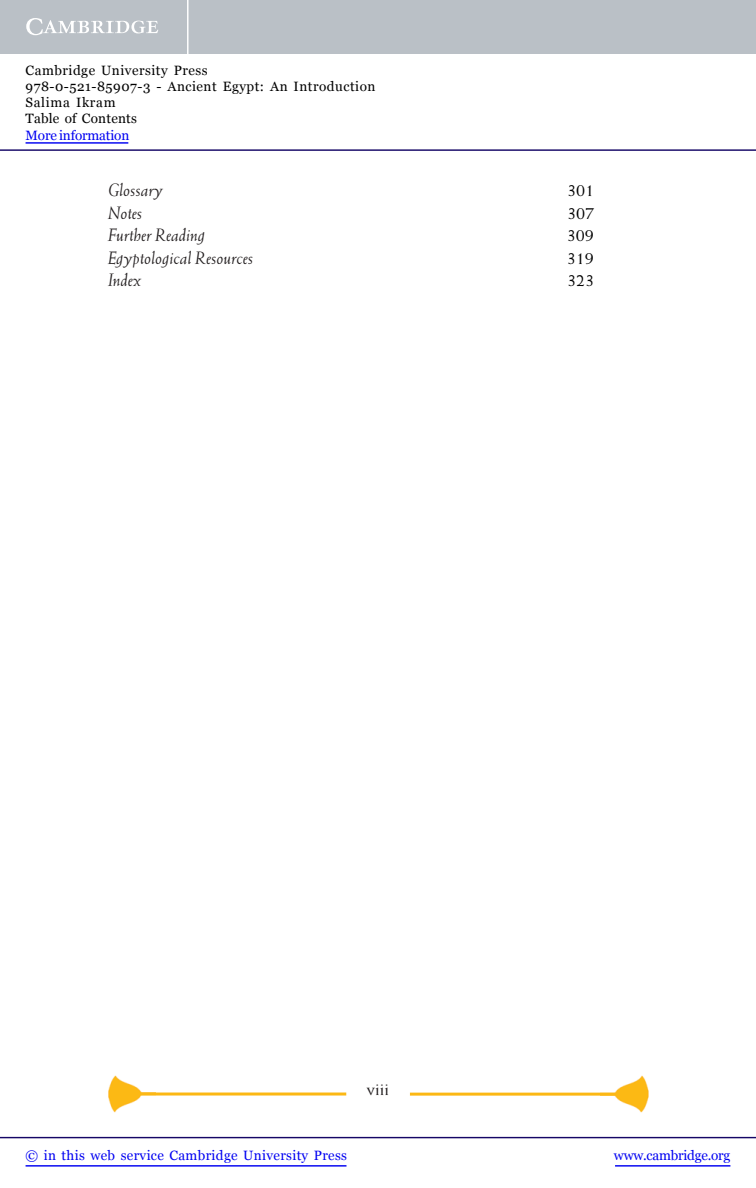
<style>
.page{position:relative;width:756px;height:1188px;background:#fff}
.page>*{position:absolute;margin:0;border:0;box-sizing:border-box;transform-origin:0 0}
.t1{font:italic 18px "Weiss";color:#231f20}
.t2{font:18px "Weiss";color:#000}
.t3{font:18px "Weiss";color:#231f20}
.t4{font:13.5px/16.2px "Georgia";letter-spacing:.04em;color:#000}
.t5{font:13.5px "Georgia";letter-spacing:.025em;color:#0000f1}
.t6{font:13.5px "Georgia";letter-spacing:-.015em;color:#0000f1}
.t7{font:13.5px "Georgia";letter-spacing:-.01em;color:#0000f1}
</style>
<div class="page">
<img style="left:108px;top:1075px;width:47px;height:38px">
<hr style="left:140px;top:1093px;width:206px;height:3px;background:#fcb814">
<img style="left:601px;top:1075px;width:48px;height:38px">
<hr style="left:410px;top:1093px;width:206px;height:3px;background:#fcb814">
<hr style="left:615px;top:1165px;width:115px;height:2px;background:#0000f1">
<hr style="left:0;top:1137px;width:756px;height:1px;background:#150666">
<div style="left:0;top:0;width:756px;height:54px;background:#bac0c6"></div>
<svg style="left:26px;top:18px;width:132px;height:17px"></svg>
<hr style="left:187px;top:0;width:2px;height:54px;background:#fff">
<hr style="left:0;top:149px;width:756px;height:2px;background:#150666">
<hr style="left:26px;top:1165px;width:320px;height:2px;background:#0000f1">
<hr style="left:26px;top:142px;width:102px;height:2px;background:#0000f1">
<p class="t4" style="left:26px;top:62px;width:351px">Cambridge University Press<br>978-0-521-85907-3 - Ancient Egypt: An Introduction<br>Salima Ikram<br>Table of Contents</p>
<p class="t7" style="left:26px;top:127px;width:105px">More information</p>
<h1 class="t1" style="left:108px;top:183px;width:57px">Glossary</h1>
<h1 class="t2" style="left:567px;top:183px;width:28px">301</h1>
<h1 class="t1" style="left:108px;top:206px;width:36px">Notes</h1>
<h1 class="t2" style="left:567px;top:206px;width:28px">307</h1>
<h1 class="t1" style="left:108px;top:228px;width:99px">Further Reading</h1>
<h1 class="t2" style="left:567px;top:228px;width:28px">309</h1>
<h1 class="t1" style="left:108px;top:251px;width:147px">Egyptological Resources</h1>
<h1 class="t2" style="left:567px;top:251px;width:28px">319</h1>
<h1 class="t1" style="left:108px;top:273px;width:35px">Index</h1>
<h1 class="t2" style="left:567px;top:273px;width:28px">323</h1>
<h1 class="t3" style="left:367px;top:1082px;width:24px">viii</h1>
<p class="t5" style="left:26px;top:1147px;width:323px">© in this web service Cambridge University Press</p>
<p class="t6" style="left:614px;top:1147px;width:118px">www.cambridge.org</p>
</div>
